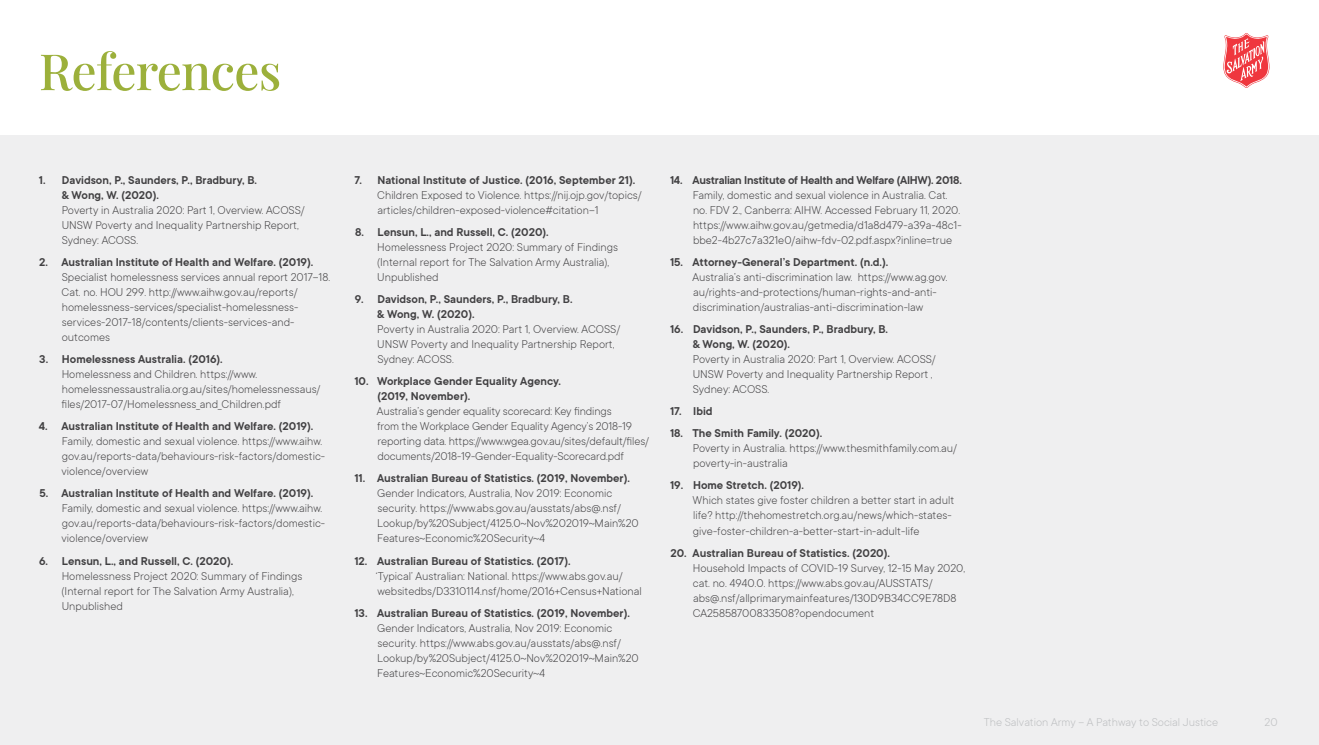
<style>
.page{position:relative;width:1319px;height:745px;background:#fff}
.page>*{position:absolute;margin:0;border:0;box-sizing:border-box;transform-origin:0 0}
.t1{font:500 50px "Playfair Display";letter-spacing:-.015em;color:#9cb03b}
.t2{font:300 12.5px/15px "TT Commons";color:#414042}
.t3{font:300 12.5px "TT Commons";color:#bcbec0}
.t4{font:600 12.5px "TT Commons";color:#414042}
.s1{font-weight:600}
</style>
<div class="page">
<div style="left:0;top:135px;width:1318px;height:609px;background:#efeff0"></div>
<svg style="left:1223px;top:33px;width:46px;height:55px"></svg>
<h1 class="t1" style="left:39px;top:32px;width:244px">References</h1>
<p class="t2" style="left:62px;top:172px;width:244px;text-indent:-23px"><span class="s1">1. Davidson, P., Saunders, P., Bradbury, B.<br>&amp; Wong, W. (2020).<br></span>Poverty in Australia 2020: Part 1, Overview. ACOSS/ UNSW Poverty and Inequality Partnership Report, Sydney: ACOSS.</p>
<p class="t2" style="left:62px;top:254px;width:270px;text-indent:-22px"><span class="s1">2. Australian Institute of Health and Welfare. (2019).<br></span>Specialist homelessness services annual report 2017–18.<br>Cat. no. HOU 299. http://www.aihw.gov.au/reports/ homelessness-services/specialist-homelessness&shy;services-2017-18/contents/clients-services-and&shy;outcomes</p>
<p class="t2" style="left:61px;top:351px;width:260px;text-indent:-22px"><span class="s1">3. Homelessness Australia. (2016).<br></span>Homelessness and Children. https://www. homelessnessaustralia.org.au/sites/homelessnessaus/ files/2017-07/Homelessness_and_Children.pdf</p>
<p class="t2" style="left:62px;top:418px;width:265px;text-indent:-23px"><span class="s1">4. Australian Institute of Health and Welfare. (2019).<br></span>Family, domestic and sexual violence. https://www.aihw. gov.au/reports-data/behaviours-risk-factors/domestic&shy;violence/overview</p>
<p class="t2" style="left:62px;top:485px;width:265px;text-indent:-22px"><span class="s1">5. Australian Institute of Health and Welfare. (2019).<br></span>Family, domestic and sexual violence. https://www.aihw. gov.au/reports-data/behaviours-risk-factors/domestic&shy;violence/overview</p>
<p class="t2" style="left:62px;top:552px;width:242px;text-indent:-23px"><span class="s1">6. Lensun, L., and Russell, C. (2020).<br></span>Homelessness Project 2020: Summary of Findings (Internal report for The Salvation Army Australia), Unpublished</p>
<p class="t2" style="left:377px;top:172px;width:266px;text-indent:-23px"><span class="s1">7. National Institute of Justice. (2016, September 21).<br></span>Children Exposed to Violence. https://nij.ojp.gov/topics/ articles/children-exposed-violence#citation--1</p>
<p class="t2" style="left:377px;top:224px;width:242px;text-indent:-22px"><span class="s1">8. Lensun, L., and Russell, C. (2020).<br></span>Homelessness Project 2020: Summary of Findings (Internal report for The Salvation Army Australia), Unpublished</p>
<p class="t2" style="left:377px;top:291px;width:244px;text-indent:-22px"><span class="s1">9. Davidson, P., Saunders, P., Bradbury, B.<br>&amp; Wong, W. (2020).<br></span>Poverty in Australia 2020: Part 1, Overview. ACOSS/ UNSW Poverty and Inequality Partnership Report, Sydney: ACOSS.</p>
<p class="t2" style="left:377px;top:373px;width:273px;text-indent:-23px"><span class="s1">10. Workplace Gender Equality Agency.<br>(2019, November).<br></span>Australia’s gender equality scorecard: Key findings<br>from the Workplace Gender Equality Agency’s 2018-19 reporting data. https://www.wgea.gov.au/sites/default/files/ documents/2018-19-Gender-Equality-Scorecard.pdf</p>
<p class="t2" style="left:377px;top:470px;width:263px;text-indent:-23px"><span class="s1">11. Australian Bureau of Statistics. (2019, November).<br></span>Gender Indicators, Australia, Nov 2019: Economic security. https://www.abs.gov.au/ausstats/abs@.nsf/ Lookup/by%20Subject/4125.0~Nov%202019~Main%20<br>Features~Economic%20Security~4</p>
<p class="t2" style="left:376px;top:552px;width:267px;text-indent:-21px"><span class="s1">12. Australian Bureau of Statistics. (2017).<br></span>‘Typical’ Australian: National. https://www.abs.gov.au/ websitedbs/D3310114.nsf/home/2016+Census+National</p>
<p class="t2" style="left:377px;top:604px;width:263px;text-indent:-23px"><span class="s1">13. Australian Bureau of Statistics. (2019, November).<br></span>Gender Indicators, Australia, Nov 2019: Economic security. https://www.abs.gov.au/ausstats/abs@.nsf/ Lookup/by%20Subject/4125.0~Nov%202019~Main%20<br>Features~Economic%20Security~4</p>
<p class="t2" style="left:692px;top:172px;width:270px;text-indent:-23px"><span class="s1">14. Australian Institute of Health and Welfare (AIHW). 2018.<br></span>Family, domestic and sexual violence in Australia. Cat. no. FDV 2., Canberra: AIHW. Accessed February 11, 2020. https://www.aihw.gov.au/getmedia/d1a8d479-a39a-48c1- bbe2-4b27c7a321e0/aihw-fdv-02.pdf.aspx?inline=true</p>
<p class="t2" style="left:692px;top:254px;width:256px;text-indent:-23px"><span class="s1">15. Attorney-General’s Department. (n.d.).<br></span>Australia’s anti-discrimination law. https://www.ag.gov. au/rights-and-protections/human-rights-and-anti&shy;discrimination/australias-anti-discrimination-law</p>
<p class="t2" style="left:692px;top:321px;width:244px;text-indent:-23px"><span class="s1">16. Davidson, P., Saunders, P., Bradbury, B.<br>&amp; Wong, W. (2020).<br></span>Poverty in Australia 2020: Part 1, Overview. ACOSS/ UNSW Poverty and Inequality Partnership Report , Sydney: ACOSS.</p>
<p class="t4" style="left:670px;top:403px;width:44px">17. Ibid</p>
<p class="t2" style="left:692px;top:425px;width:266px;text-indent:-23px"><span class="s1">18. The Smith Family. (2020).<br></span>Poverty in Australia. https://www.thesmithfamily.com.au/ poverty-in-australia</p>
<p class="t2" style="left:692px;top:477px;width:263px;text-indent:-23px"><span class="s1">19. Home Stretch. (2019).<br></span>Which states give foster children a better start in adult life? http://thehomestretch.org.au/news/which-states&shy;give-foster-children-a-better-start-in-adult-life</p>
<p class="t2" style="left:692px;top:544px;width:274px;text-indent:-22px"><span class="s1">20. Australian Bureau of Statistics. (2020).<br></span>Household Impacts of COVID-19 Survey, 12-15 May 2020, cat. no. 4940.0. https://www.abs.gov.au/AUSSTATS/ abs@.nsf/allprimarymainfeatures/130D9B34CC9E78D8<br>CA25858700833508?opendocument</p>
<p class="t3" style="left:983px;top:714px;width:236px">The Salvation Army – A Pathway to Social Justice</p>
<p class="t3" style="left:1264px;top:714px;width:15px">20</p>
</div>
